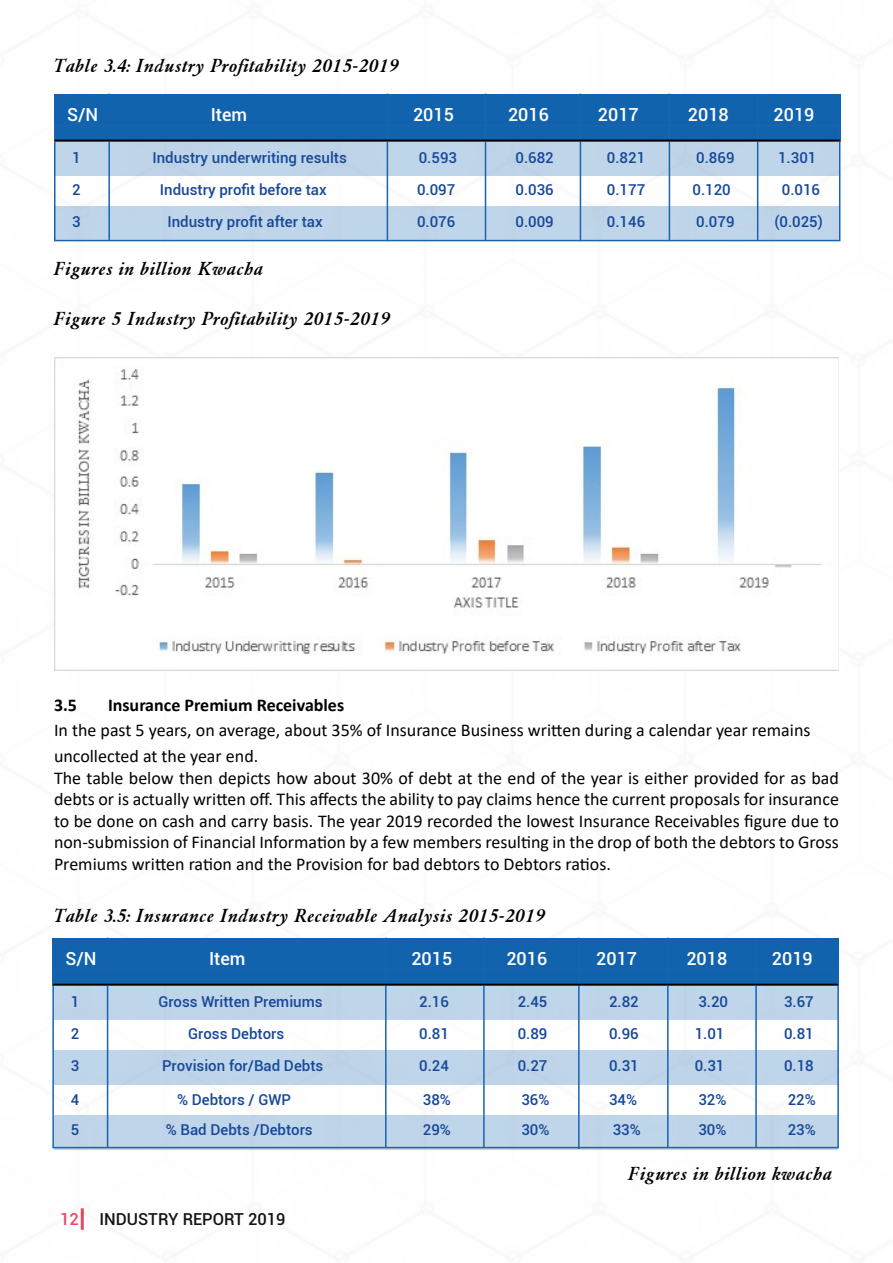
<style>
.page{position:relative;width:893px;height:1263px;background:#fff}
.page>*{position:absolute;margin:0;border:0;box-sizing:border-box;transform-origin:0 0}
.t1{font:italic 500 19.5px "Garamond";color:#000}
.t2{font:18px/21.6px "Calibri";color:#020203}
.t3{font:500 18px "Roboto";color:#fff}
.t4{font:700 18px "Calibri";color:#020203}
.t5{font:500 16.5px "Roboto";color:#000}
.t6{font:500 15px "Roboto";color:#174898}
.s1{color:#e83c53}
</style>
<div class="page">
<hr style="left:108px;top:94px;width:2px;height:146px;background:#1a64ae">
<div style="left:54px;top:94px;width:786px;height:48px;background:#1263ae"></div>
<div style="left:56px;top:206px;width:783px;height:34px;background:#bfd5e9"></div>
<div style="left:56px;top:142px;width:783px;height:34px;background:#bfd5e9"></div>
<div style="left:54px;top:125px;width:786px;height:116px;border:2px solid #1a64ae"></div>
<hr style="left:387px;top:94px;width:1px;height:147px;background:#1a64ae">
<hr style="left:485px;top:94px;width:1px;height:146px;background:#1a64ae">
<hr style="left:669px;top:94px;width:1px;height:147px;background:#1a64ae">
<hr style="left:580px;top:94px;width:1px;height:147px;background:#1a64ae">
<hr style="left:757px;top:94px;width:1px;height:146px;background:#1a64ae">
<hr style="left:55px;top:140px;width:785px;height:1px;background:#000">
<img style="left:54px;top:357px;width:785px;height:313px">
<hr style="left:107px;top:938px;width:1px;height:209px;background:#1a64ae">
<div style="left:52px;top:938px;width:787px;height:48px;background:#1263ae"></div>
<div style="left:54px;top:1115px;width:783px;height:34px;background:#bfd5e9"></div>
<div style="left:54px;top:1050px;width:783px;height:34px;background:#bfd4e8"></div>
<div style="left:54px;top:986px;width:783px;height:34px;background:#bfd5e9"></div>
<div style="left:52px;top:969px;width:787px;height:179px;border:2px solid #1a64ae"></div>
<hr style="left:385px;top:938px;width:2px;height:209px;background:#1a64ae">
<hr style="left:483px;top:938px;width:2px;height:210px;background:#1a64ae">
<hr style="left:667px;top:938px;width:2px;height:210px;background:#1a64ae">
<hr style="left:578px;top:938px;width:2px;height:211px;background:#1a64ae">
<hr style="left:755px;top:938px;width:2px;height:210px;background:#1a64ae">
<hr style="left:53px;top:984px;width:785px;height:1px;background:#000">
<p class="t1" style="left:54px;top:54px;width:348px">Table 3.4: Industry Profitability 2015-2019</p>
<p class="t3" style="left:67px;top:102px;width:33px">S/N</p>
<p class="t3" style="left:211px;top:102px;width:38px">Item</p>
<p class="t3" style="left:413px;top:102px;width:42px">2015</p>
<p class="t3" style="left:508px;top:102px;width:42px">2016</p>
<p class="t3" style="left:598px;top:102px;width:42px">2017</p>
<p class="t3" style="left:688px;top:102px;width:42px">2018</p>
<p class="t3" style="left:773px;top:102px;width:42px">2019</p>
<p class="t6" style="left:72px;top:147px;width:10px">1</p>
<p class="t6" style="left:152px;top:147px;width:196px">Industry underwriting results</p>
<p class="t6" style="left:419px;top:147px;width:40px">0.593</p>
<p class="t6" style="left:516px;top:147px;width:40px">0.682</p>
<p class="t6" style="left:607px;top:147px;width:40px">0.821</p>
<p class="t6" style="left:696px;top:147px;width:40px">0.869</p>
<p class="t6" style="left:778px;top:147px;width:40px">1.301</p>
<p class="t6" style="left:72px;top:179px;width:10px">2</p>
<p class="t6" style="left:160px;top:179px;width:168px">Industry profit before tax</p>
<p class="t6" style="left:417px;top:179px;width:40px">0.097</p>
<p class="t6" style="left:516px;top:179px;width:40px">0.036</p>
<p class="t6" style="left:607px;top:179px;width:40px">0.177</p>
<p class="t6" style="left:692px;top:179px;width:40px">0.120</p>
<p class="t6" style="left:782px;top:179px;width:40px">0.016</p>
<p class="t6" style="left:72px;top:211px;width:10px">3</p>
<p class="t6" style="left:167px;top:211px;width:157px">Industry profit after tax</p>
<p class="t6" style="left:417px;top:211px;width:40px">0.076</p>
<p class="t6" style="left:516px;top:211px;width:40px">0.009</p>
<p class="t6" style="left:607px;top:211px;width:40px">0.146</p>
<p class="t6" style="left:696px;top:211px;width:40px">0.079</p>
<p class="t6" style="left:774px;top:211px;width:50px">(0.025)</p>
<p class="t1" style="left:54px;top:257px;width:212px">Figures in billion Kwacha</p>
<p class="t1" style="left:54px;top:307px;width:339px">Figure 5 Industry Profitability 2015-2019</p>
<p class="t4" style="left:54px;top:692px;width:25px">3.5</p>
<p class="t4" style="left:108px;top:692px;width:238px">Insurance Premium Receivables</p>
<p class="t2" style="left:54px;top:717px;width:758px;line-height:25.5px">In the past 5 years, on average, about 35% of Insurance Business written during a calendar year remains uncollected at the year end.</p>
<p class="t2" style="left:54px;top:766px;width:786px;text-align:justify">The table below then depicts how about 30% of debt at the end of the year is either provided for as bad debts or is actually written off. This affects the ability to pay claims hence the current proposals for insurance to be done on cash and carry basis. The year 2019 recorded the lowest Insurance Receivables figure due to non-submission of Financial Information by a few members resulting in the drop of both the debtors to Gross Premiums written ration and the Provision for bad debtors to Debtors ratios.</p>
<p class="t1" style="left:54px;top:904px;width:494px">Table 3.5: Insurance Industry Receivable Analysis 2015-2019</p>
<p class="t3" style="left:65px;top:946px;width:33px">S/N</p>
<p class="t3" style="left:209px;top:946px;width:38px">Item</p>
<p class="t3" style="left:411px;top:946px;width:42px">2015</p>
<p class="t3" style="left:506px;top:946px;width:42px">2016</p>
<p class="t3" style="left:596px;top:946px;width:42px">2017</p>
<p class="t3" style="left:686px;top:946px;width:42px">2018</p>
<p class="t3" style="left:772px;top:946px;width:42px">2019</p>
<p class="t6" style="left:71px;top:991px;width:10px">1</p>
<p class="t6" style="left:158px;top:991px;width:166px">Gross Written Premiums</p>
<p class="t6" style="left:419px;top:991px;width:31px">2.16</p>
<p class="t6" style="left:518px;top:991px;width:31px">2.45</p>
<p class="t6" style="left:609px;top:991px;width:31px">2.82</p>
<p class="t6" style="left:698px;top:991px;width:31px">3.20</p>
<p class="t6" style="left:784px;top:991px;width:31px">3.67</p>
<p class="t6" style="left:71px;top:1023px;width:10px">2</p>
<p class="t6" style="left:188px;top:1023px;width:98px">Gross Debtors</p>
<p class="t6" style="left:419px;top:1023px;width:31px">0.81</p>
<p class="t6" style="left:518px;top:1023px;width:31px">0.89</p>
<p class="t6" style="left:609px;top:1023px;width:31px">0.96</p>
<p class="t6" style="left:695px;top:1023px;width:31px">1.01</p>
<p class="t6" style="left:784px;top:1023px;width:31px">0.81</p>
<p class="t6" style="left:71px;top:1055px;width:10px">3</p>
<p class="t6" style="left:162px;top:1055px;width:163px">Provision for/Bad Debts</p>
<p class="t6" style="left:419px;top:1055px;width:31px">0.24</p>
<p class="t6" style="left:518px;top:1055px;width:31px">0.27</p>
<p class="t6" style="left:609px;top:1055px;width:31px">0.31</p>
<p class="t6" style="left:695px;top:1055px;width:31px">0.31</p>
<p class="t6" style="left:784px;top:1055px;width:31px">0.18</p>
<p class="t6" style="left:71px;top:1089px;width:10px">4</p>
<p class="t6" style="left:177px;top:1089px;width:116px">% Debtors / GWP</p>
<p class="t6" style="left:423px;top:1089px;width:30px">38%</p>
<p class="t6" style="left:521px;top:1089px;width:30px">36%</p>
<p class="t6" style="left:609px;top:1089px;width:30px">34%</p>
<p class="t6" style="left:698px;top:1089px;width:30px">32%</p>
<p class="t6" style="left:788px;top:1089px;width:30px">22%</p>
<p class="t6" style="left:71px;top:1119px;width:10px">5</p>
<p class="t6" style="left:166px;top:1119px;width:148px">% Bad Debts /Debtors</p>
<p class="t6" style="left:423px;top:1119px;width:30px">29%</p>
<p class="t6" style="left:521px;top:1119px;width:30px">30%</p>
<p class="t6" style="left:613px;top:1119px;width:30px">33%</p>
<p class="t6" style="left:698px;top:1119px;width:30px">30%</p>
<p class="t6" style="left:788px;top:1119px;width:30px">23%</p>
<p class="t5" style="left:60px;top:1207px;width:227px"><span class="s1">12</span> INDUSTRY REPORT 2019</p>
<p class="t1" style="left:628px;top:1161px;width:206px">Figures in billion kwacha</p>
</div>
